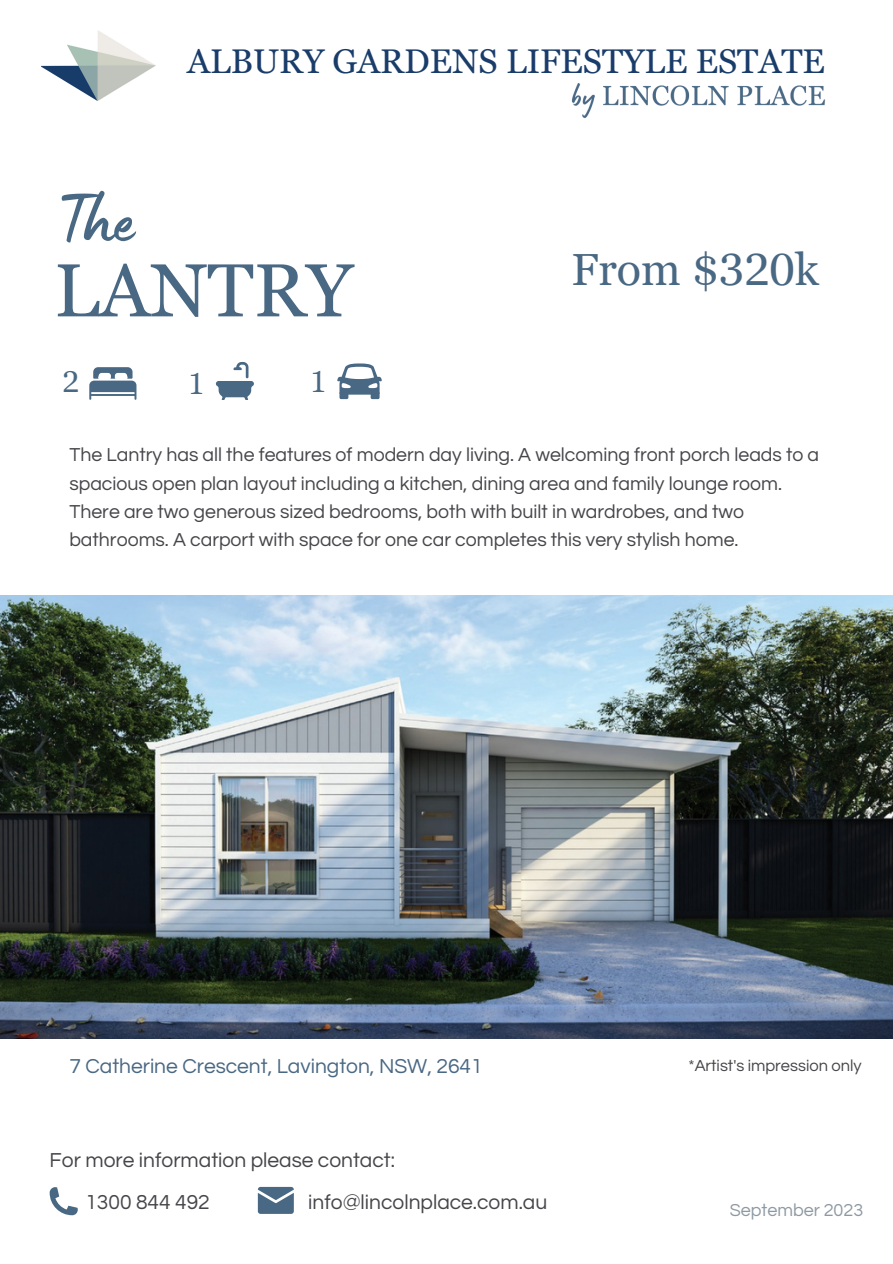
<style>
.page{position:relative;width:893px;height:1264px;background:#fff}
.page>*{position:absolute;margin:0;border:0;box-sizing:border-box;transform-origin:0 0}
.t1{font:75px "Georgia Pro";color:#496883}
.t2{font:72px "Lumios Marker";color:#496883}
.t3{font:45px "Georgia Pro";color:#496883}
.t4{font:34.2px "Georgia Pro";color:#193c6a}
.t5{font:30px "Georgia Pro";color:#496883}
.t6{font:21px "Questrial";color:#46454a}
.t7{font:21px "Questrial";color:#496883}
.t8{font:19.5px/28px "Questrial";color:#46454a}
.t9{font:18px "Questrial";color:#8e99a2}
.t10{font:16.5px "Questrial";color:#46454a}
</style>
<div class="page">
<img style="left:0;top:595px;width:892px;height:443px">
<img style="left:42px;top:31px;width:114px;height:70px">
<img style="left:571px;top:83px;width:254px;height:36px">
<svg style="left:50px;top:1187px;width:28px;height:28px"></svg>
<svg style="left:258px;top:1186px;width:36px;height:27px"></svg>
<svg style="left:89px;top:367px;width:47px;height:33px"></svg>
<svg style="left:216px;top:362px;width:38px;height:38px"></svg>
<svg style="left:337px;top:363px;width:45px;height:36px"></svg>
<p class="t2" style="left:54px;top:196px;width:80px">The</p>
<p class="t4" style="left:187px;top:42px;width:639px">ALBURY GARDENS LIFESTYLE ESTATE</p>
<p class="t1" style="left:54px;top:248px;width:300px">LANTRY</p>
<p class="t5" style="left:62px;top:364px;width:18px">2</p>
<p class="t5" style="left:188px;top:366px;width:18px">1</p>
<p class="t5" style="left:310px;top:364px;width:18px">1</p>
<p class="t3" style="left:571px;top:244px;width:249px">From $320k</p>
<p class="t8" style="left:69px;top:441px;width:751px">The Lantry has all the features of modern day living. A welcoming front porch leads to a spacious open plan layout including a kitchen, dining area and family lounge room.<br>There are two generous sized bedrooms, both with built in wardrobes, and two bathrooms. A carport with space for one car completes this very stylish home.</p>
<p class="t7" style="left:69px;top:1056px;width:414px">7 Catherine Crescent, Lavington, NSW, 2641</p>
<p class="t10" style="left:688px;top:1057px;width:175px">*Artist's impression only</p>
<p class="t6" style="left:50px;top:1150px;width:347px">For more information please contact:</p>
<p class="t6" style="left:85px;top:1191px;width:126px">1300 844 492</p>
<p class="t6" style="left:308px;top:1191px;width:240px">info@lincolnplace.com.au</p>
<p class="t9" style="left:729px;top:1200px;width:135px">September 2023</p>
</div>
